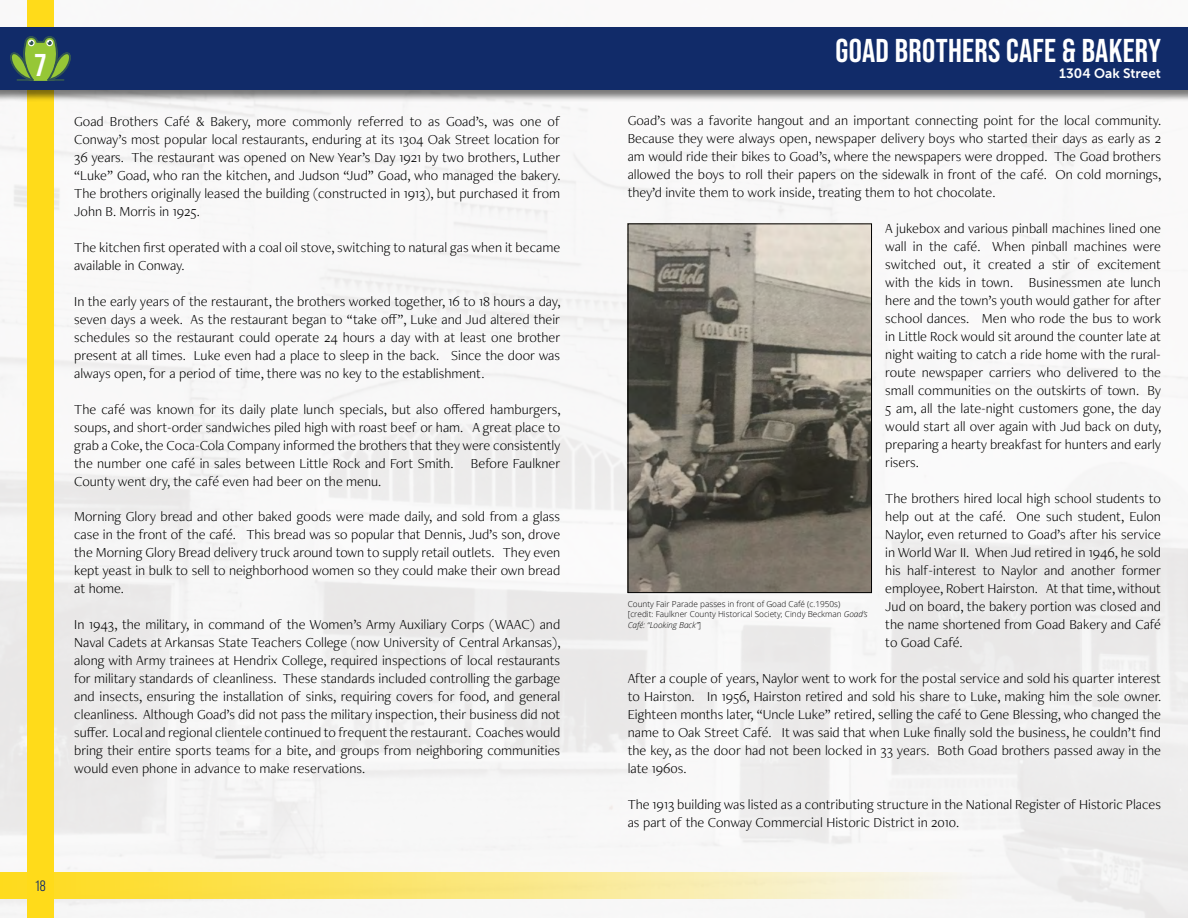
<style>
.page{position:relative;width:1188px;height:918px;background:#fff}
.page>*{position:absolute;margin:0;border:0;box-sizing:border-box;transform-origin:0 0}
.t1{font:700 33px "Bebas Neue Pro";letter-spacing:.01em;color:#fff}
.t2{font:700 31.5px "Bebas Neue Pro";color:#fff}
.t3{font:15px "Bebas Neue Pro Middle";color:#112b69}
.t4{font:300 14.25px/18px "Freight Neo Pro";color:#000;text-align:justify}
.t5{font:13.5px "Museo Sans 700";color:#fff}
.t6{font:300 8.25px/10.5px "Open Sans";color:#000}
.s1{font-style:italic}
</style>
<div class="page">
<img style="left:0;top:102px;width:1188px;height:816px">
<img style="left:630px;top:226px;width:240px;height:365px">
<div style="left:628px;top:224px;width:244px;height:369px;border:1px solid #000"></div>
<div style="left:27px;top:0;width:27px;height:918px;background:#ffdb1a"></div>
<svg style="left:0;top:872px;width:1188px;height:27px"></svg>
<div style="left:0;top:26px;width:1188px;height:76px;background:#000;opacity:.51"></div>
<div style="left:0;top:27px;width:1188px;height:63px;background:#112b69"></div>
<svg style="left:10px;top:36px;width:61px;height:45px"></svg>
<h2 class="t2" style="left:35px;top:47px;width:13px">7</h2>
<p class="t4" style="left:74px;top:111px;width:488px">Goad Brothers Café &amp; Bakery, more commonly referred to as Goad’s, was one of Conway’s most popular local restaurants, enduring at its 1304 Oak Street location for 36 years. The restaurant was opened on New Year’s Day 1921 by two brothers, Luther “Luke” Goad, who ran the kitchen, and Judson “Jud” Goad, who managed the bakery.<br>The brothers originally leased the building (constructed in 1913), but purchased it from John B. Morris in 1925.</p>
<p class="t4" style="left:74px;top:237px;width:488px">The kitchen first operated with a coal oil stove, switching to natural gas when it became available in Conway.</p>
<p class="t4" style="left:74px;top:291px;width:488px">In the early years of the restaurant, the brothers worked together, 16 to 18 hours a day, seven days a week. As the restaurant began to “take off”, Luke and Jud altered their schedules so the restaurant could operate 24 hours a day with at least one brother present at all times. Luke even had a place to sleep in the back. Since the door was always open, for a period of time, there was no key to the establishment.</p>
<p class="t4" style="left:74px;top:399px;width:488px">The café was known for its daily plate lunch specials, but also offered hamburgers, soups, and short-order sandwiches piled high with roast beef or ham. A great place to grab a Coke, the Coca-Cola Company informed the brothers that they were consistently the number one café in sales between Little Rock and Fort Smith. Before Faulkner County went dry, the café even had beer on the menu.</p>
<p class="t4" style="left:74px;top:507px;width:488px">Morning Glory bread and other baked goods were made daily, and sold from a glass case in the front of the café. This bread was so popular that Dennis, Jud’s son, drove the Morning Glory Bread delivery truck around town to supply retail outlets. They even kept yeast in bulk to sell to neighborhood women so they could make their own bread at home.</p>
<p class="t4" style="left:74px;top:615px;width:488px">In 1943, the military, in command of the Women’s Army Auxiliary Corps (WAAC) and Naval Cadets at Arkansas State Teachers College (now University of Central Arkansas), along with Army trainees at Hendrix College, required inspections of local restaurants for military standards of cleanliness. These standards included controlling the garbage and insects, ensuring the installation of sinks, requiring covers for food, and general cleanliness. Although Goad’s did not pass the military inspection, their business did not suffer. Local and regional clientele continued to frequent the restaurant. Coaches would bring their entire sports teams for a bite, and groups from neighboring communities would even phone in advance to make reservations.</p>
<p class="t3" style="left:35px;top:877px;width:12px">18</p>
<h1 class="t1" style="left:835px;top:31px;width:327px">GOAD BROTHERS CAFE &amp; BAKERY</h1>
<p class="t5" style="left:1059px;top:66px;width:103px">1304 Oak Street</p>
<p class="t4" style="left:628px;top:111px;width:535px">Goad’s was a favorite hangout and an important connecting point for the local community.<br>Because they were always open, newspaper delivery boys who started their days as early as 2 am would ride their bikes to Goad’s, where the newspapers were dropped. The Goad brothers allowed the boys to roll their papers on the sidewalk in front of the café. On cold mornings, they’d invite them to work inside, treating them to hot chocolate.</p>
<p class="t4" style="left:885px;top:219px;width:277px">A jukebox and various pinball machines lined one wall in the café. When pinball machines were switched out, it created a stir of excitement with the kids in town. Businessmen ate lunch here and the town’s youth would gather for after school dances. Men who rode the bus to work in Little Rock would sit around the counter late at night waiting to catch a ride home with the rural&shy;route newspaper carriers who delivered to the small communities on the outskirts of town. By 5 am, all the late-night customers gone, the day would start all over again with Jud back on duty, preparing a hearty breakfast for hunters and early risers.</p>
<p class="t4" style="left:885px;top:489px;width:277px">The brothers hired local high school students to help out at the café. One such student, Eulon Naylor, even returned to Goad’s after his service in World War II. When Jud retired in 1946, he sold his half-interest to Naylor and another former employee, Robert Hairston. At that time, without Jud on board, the bakery portion was closed and the name shortened from Goad Bakery and Café to Goad Café.</p>
<p class="t4" style="left:628px;top:669px;width:535px">After a couple of years, Naylor went to work for the postal service and sold his quarter interest to Hairston. In 1956, Hairston retired and sold his share to Luke, making him the sole owner.<br>Eighteen months later, “Uncle Luke” retired, selling the café to Gene Blessing, who changed the name to Oak Street Café. It was said that when Luke finally sold the business, he couldn’t find the key, as the door had not been locked in 33 years. Both Goad brothers passed away in the late 1960s.</p>
<p class="t4" style="left:628px;top:795px;width:535px">The 1913 building was listed as a contributing structure in the National Register of Historic Places as part of the Conway Commercial Historic District in 2010.</p>
<p class="t6" style="left:628px;top:598px;width:241px">County Fair Parade passes in front of Goad Café (c.1950s) [credit: Faulkner County Historical Society; Cindy Beckman <span class="s1">Goad’s<br>Café: “Looking Back”</span>]</p>
</div>
